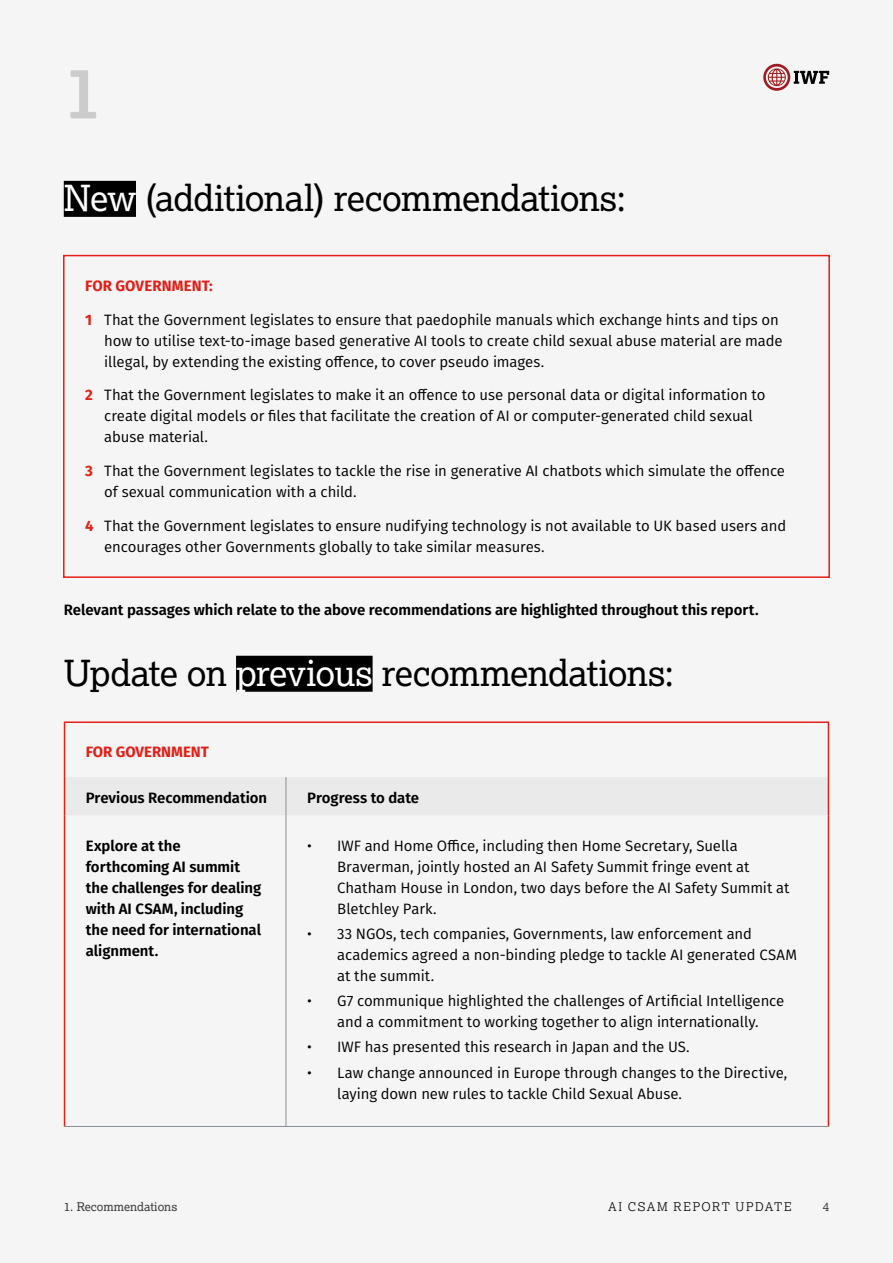
<style>
.page{position:relative;width:893px;height:1263px;background:#f5f5f5}
.page>*{position:absolute;margin:0;border:0;box-sizing:border-box;transform-origin:0 0}
.t1{font:700 72px "Lexia";color:#cdcccc}
.t2{font:36px "Lexia";letter-spacing:-.02em;color:#000}
.t3{font:15px/21px "Fira Sans";letter-spacing:-.005em;color:#000}
.t4{font:600 15px/21px "Fira Sans";letter-spacing:-.005em;color:#000}
.t5{font:700 15px "Fira Sans";letter-spacing:.005em;color:#e41f18}
.t6{font:12px "Lexia";color:#3a3a39}
.t7{font:300 12px "Lexia";letter-spacing:.13em;color:#000}
.s1{color:#fff}
.s2{font-weight:700;color:#e41f18}
</style>
<div class="page">
<div style="left:64px;top:181px;width:72px;height:36px;background:#000"></div>
<div style="left:63px;top:255px;width:767px;height:323px;border:2px solid #e41f18"></div>
<div style="left:236px;top:656px;width:137px;height:36px;background:#000"></div>
<div style="left:65px;top:777px;width:763px;height:38px;background:#eaeaea"></div>
<hr style="left:64px;top:721px;width:222px;height:2px;background:#e41f18">
<hr style="left:64px;top:723px;width:1px;height:54px;background:#e41f18">
<hr style="left:286px;top:721px;width:543px;height:2px;background:#e41f18">
<hr style="left:828px;top:723px;width:1px;height:54px;background:#e41f18">
<hr style="left:64px;top:777px;width:1px;height:38px;background:#e41f18">
<hr style="left:828px;top:777px;width:1px;height:38px;background:#e41f18">
<hr style="left:64px;top:815px;width:1px;height:311px;background:#e41f18">
<hr style="left:828px;top:815px;width:1px;height:311px;background:#e41f18">
<hr style="left:286px;top:777px;width:1px;height:38px;background:#878f9b">
<hr style="left:286px;top:815px;width:1px;height:311px;background:#878f9b">
<hr style="left:64px;top:1126px;width:222px;height:1px;background:#878f9b">
<hr style="left:286px;top:1126px;width:543px;height:1px;background:#878f9b">
<svg style="left:763px;top:64px;width:66px;height:27px"></svg>
<h1 class="t1" style="left:64px;top:47px;width:41px">1</h1>
<h2 class="t2" style="left:64px;top:175px;width:564px"><span class="s1">New</span> (additional) recommendations:</h2>
<p class="t5" style="left:85px;top:273px;width:129px">FOR GOVERNMENT:</p>
<p class="t3" style="left:104px;top:309px;width:680px;text-indent:-19px"><span class="s2">1</span> That the Government legislates to ensure that paedophile manuals which exchange hints and tips on how to utilise text-to-image based generative AI tools to create child sexual abuse material are made illegal, by extending the existing offence, to cover pseudo images.</p>
<p class="t3" style="left:104px;top:384px;width:663px;text-indent:-19px"><span class="s2">2</span> That the Government legislates to make it an offence to use personal data or digital information to create digital models or files that facilitate the creation of AI or computer-generated child sexual abuse material.</p>
<p class="t3" style="left:104px;top:460px;width:682px;text-indent:-19px"><span class="s2">3</span> That the Government legislates to tackle the rise in generative AI chatbots which simulate the offence of sexual communication with a child.</p>
<p class="t3" style="left:104px;top:515px;width:683px;text-indent:-19px"><span class="s2">4</span> That the Government legislates to ensure nudifying technology is not available to UK based users and encourages other Governments globally to take similar measures.</p>
<p class="t4" style="left:64px;top:599px;width:696px">Relevant passages which relate to the above recommendations are highlighted throughout this report.</p>
<h2 class="t2" style="left:64px;top:650px;width:612px">Update on <span class="s1">previous</span> recommendations:</h2>
<p class="t5" style="left:86px;top:739px;width:125px">FOR GOVERNMENT</p>
<p class="t4" style="left:86px;top:787px;width:183px">Previous Recommendation</p>
<p class="t4" style="left:307px;top:787px;width:113px">Progress to date</p>
<p class="t4" style="left:86px;top:834px;width:177px">Explore at the forthcoming AI summit the challenges for dealing with AI CSAM, including the need for international alignment.</p>
<p class="t3" style="left:337px;top:834px;width:454px;text-indent:-30px">• IWF and Home Office, including then Home Secretary, Suella Braverman, jointly hosted an AI Safety Summit fringe event at Chatham House in London, two days before the AI Safety Summit at Bletchley Park.</p>
<p class="t3" style="left:337px;top:923px;width:461px;text-indent:-30px">• 33 NGOs, tech companies, Governments, law enforcement and academics agreed a non-binding pledge to tackle AI generated CSAM at the summit.</p>
<p class="t3" style="left:307px;top:990px;width:479px;text-align:center">• G7 communique highlighted the challenges of Artificial Intelligence and a commitment to working together to align internationally.</p>
<p class="t3" style="left:307px;top:1036px;width:384px">• IWF has presented this research in Japan and the US.</p>
<p class="t3" style="left:337px;top:1061px;width:452px;text-indent:-30px">• Law change announced in Europe through changes to the Directive, laying down new rules to tackle Child Sexual Abuse.</p>
<p class="t6" style="left:64px;top:1199px;width:115px">1. Recommendations</p>
<p class="t7" style="left:608px;top:1199px;width:185px">AI CSAM REPORT UPDATE</p>
<p class="t6" style="left:823px;top:1199px;width:8px">4</p>
</div>
